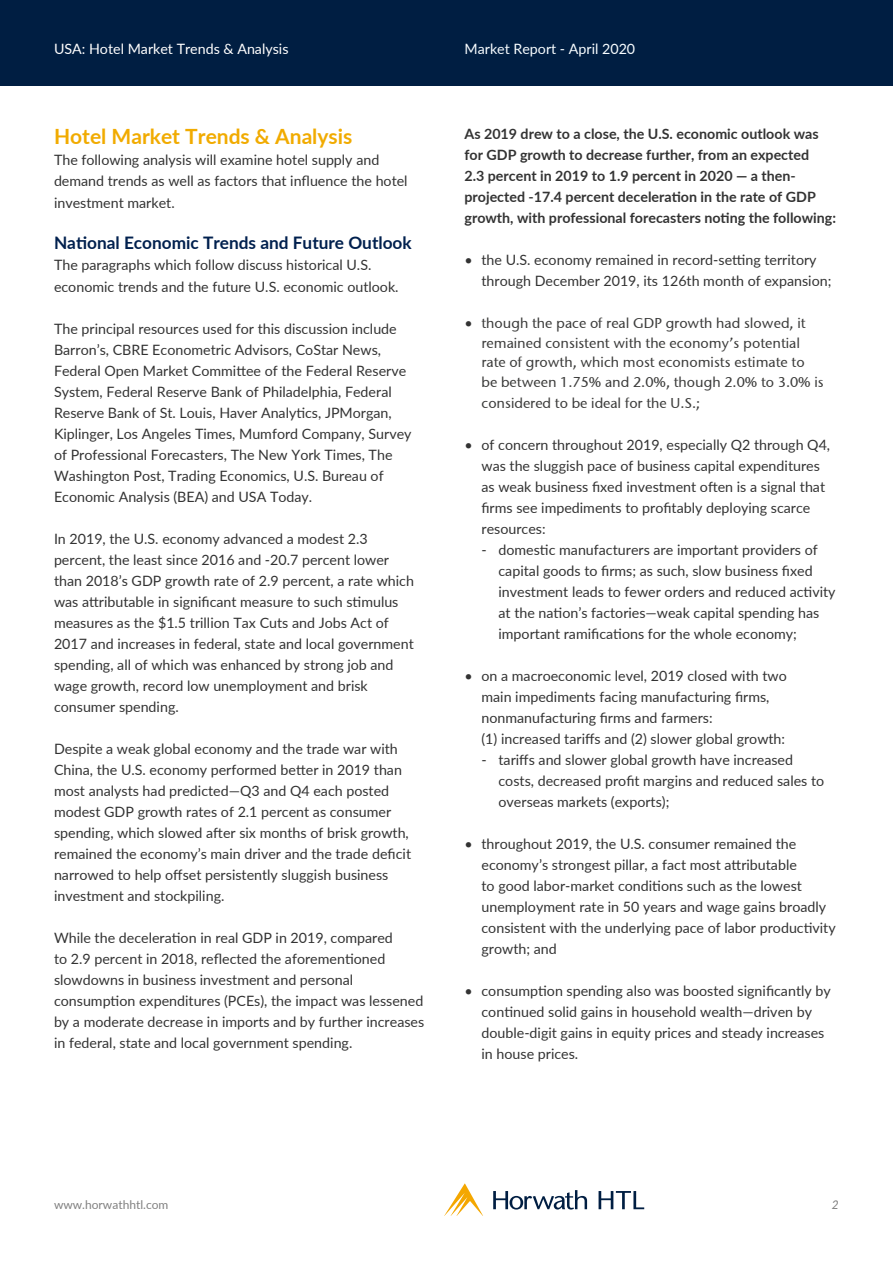
<style>
.page{position:relative;width:893px;height:1263px;background:#fff}
.page>*{position:absolute;margin:0;border:0;box-sizing:border-box;transform-origin:0 0}
.t1{font:700 21px "Lato";color:#f1ab00}
.t2{font:700 17.25px "Lato";color:#00204e}
.t3{font:14.25px/21px "Lato";color:#333}
.t4{font:700 14.25px/21px "Lato";color:#333}
.t5{font:14.25px/19.5px "Stone Sans ITCTT Medium";color:#3c3c3b}
.t6{font:14.25px "Lato";color:#fff}
.t7{font:14.25px "Lato";color:#f7fcff}
.t8{font:12px "Lato";color:#808080}
.t9{font:italic 12px "Lato";color:#808080}
.s1{font-family:"Lato";color:#333}
</style>
<div class="page">
<div style="left:0;top:0;width:893px;height:85px;background:#001e42"></div>
<svg style="left:445px;top:1183px;width:38px;height:32px"></svg>
<svg style="left:493px;top:1190px;width:94px;height:19px"></svg>
<svg style="left:599px;top:1191px;width:45px;height:18px"></svg>
<p class="t6" style="left:54px;top:39px;width:236px">USA: Hotel Market Trends &amp; Analysis</p>
<p class="t7" style="left:464px;top:39px;width:172px">Market Report - April 2020</p>
<h1 class="t1" style="left:54px;top:121px;width:300px">Hotel Market Trends &amp; Analysis</h1>
<p class="t3" style="left:54px;top:149px;width:355px">The following analysis will examine hotel supply and demand trends as well as factors that influence the hotel investment market.</p>
<p class="t2" style="left:54px;top:230px;width:359px">National Economic Trends and Future Outlook</p>
<p class="t3" style="left:54px;top:254px;width:346px">The paragraphs which follow discuss historical U.S. economic trends and the future U.S. economic outlook.</p>
<p class="t3" style="left:54px;top:317px;width:359px">The principal resources used for this discussion include Barron’s, CBRE Econometric Advisors, CoStar News, Federal Open Market Committee of the Federal Reserve System, Federal Reserve Bank of Philadelphia, Federal Reserve Bank of St. Louis, Haver Analytics, JPMorgan, Kiplinger, Los Angeles Times, Mumford Company, Survey of Professional Forecasters, The New York Times, The Washington Post, Trading Economics, U.S. Bureau of Economic Analysis (BEA) and USA Today.</p>
<p class="t3" style="left:54px;top:527px;width:362px">In 2019, the U.S. economy advanced a modest 2.3 percent, the least since 2016 and -20.7 percent lower than 2018’s GDP growth rate of 2.9 percent, a rate which was attributable in significant measure to such stimulus measures as the $1.5 trillion Tax Cuts and Jobs Act of 2017 and increases in federal, state and local government spending, all of which was enhanced by strong job and wage growth, record low unemployment and brisk consumer spending.</p>
<p class="t3" style="left:54px;top:737px;width:359px">Despite a weak global economy and the trade war with China, the U.S. economy performed better in 2019 than most analysts had predicted—Q3 and Q4 each posted modest GDP growth rates of 2.1 percent as consumer spending, which slowed after six months of brisk growth, remained the economy’s main driver and the trade deficit narrowed to help offset persistently sluggish business investment and stockpiling.</p>
<p class="t3" style="left:54px;top:926px;width:372px">While the deceleration in real GDP in 2019, compared<br>to 2.9 percent in 2018, reflected the aforementioned slowdowns in business investment and personal consumption expenditures (PCEs), the impact was lessened by a moderate decrease in imports and by further increases in federal, state and local government spending.</p>
<p class="t4" style="left:464px;top:123px;width:373px">As 2019 drew to a close, the U.S. economic outlook was for GDP growth to decrease further, from an expected<br>2.3 percent in 2019 to 1.9 percent in 2020 — a then&shy;projected -17.4 percent deceleration in the rate of GDP growth, with professional forecasters noting the following:</p>
<p class="t3" style="left:481px;top:249px;width:351px;text-indent:-17px">• the U.S. economy remained in record-setting territory through December 2019, its 126th month of expansion;</p>
<p class="t5" style="left:481px;top:313px;width:344px;text-indent:-17px"><span class="s1">•</span> though the pace of real GDP growth had slowed, it remained consistent with the economy’s potential rate of growth, which most economists estimate to be between 1.75% and 2.0%, though 2.0% to 3.0% is</p>
<p class="t5" style="left:481px;top:393px;width:220px">considered to be ideal for the U.S.;</p>
<p class="t3" style="left:481px;top:433px;width:350px;text-indent:-17px">• of concern throughout 2019, especially Q2 through Q4, was the sluggish pace of business capital expenditures as weak business fixed investment often is a signal that firms see impediments to profitably deploying scarce resources:</p>
<p class="t3" style="left:498px;top:538px;width:339px;text-indent:-17px">- domestic manufacturers are important providers of capital goods to firms; as such, slow business fixed investment leads to fewer orders and reduced activity at the nation’s factories—weak capital spending has important ramifications for the whole economy;</p>
<p class="t3" style="left:481px;top:664px;width:307px;text-indent:-17px">• on a macroeconomic level, 2019 closed with two main impediments facing manufacturing firms, nonmanufacturing firms and farmers:<br>(1) increased tariffs and (2) slower global growth:</p>
<p class="t3" style="left:498px;top:748px;width:327px;text-indent:-17px">- tariffs and slower global growth have increased costs, decreased profit margins and reduced sales to overseas markets (exports);</p>
<p class="t3" style="left:481px;top:832px;width:356px;text-indent:-17px">• throughout 2019, the U.S. consumer remained the economy’s strongest pillar, a fact most attributable<br>to good labor-market conditions such as the lowest unemployment rate in 50 years and wage gains broadly consistent with the underlying pace of labor productivity growth; and</p>
<p class="t3" style="left:481px;top:979px;width:351px;text-indent:-17px">• consumption spending also was boosted significantly by continued solid gains in household wealth—driven by double-digit gains in equity prices and steady increases in house prices.</p>
<p class="t8" style="left:54px;top:1196px;width:116px">www.horwathhtl.com</p>
<p class="t9" style="left:832px;top:1196px;width:8px">2</p>
</div>
